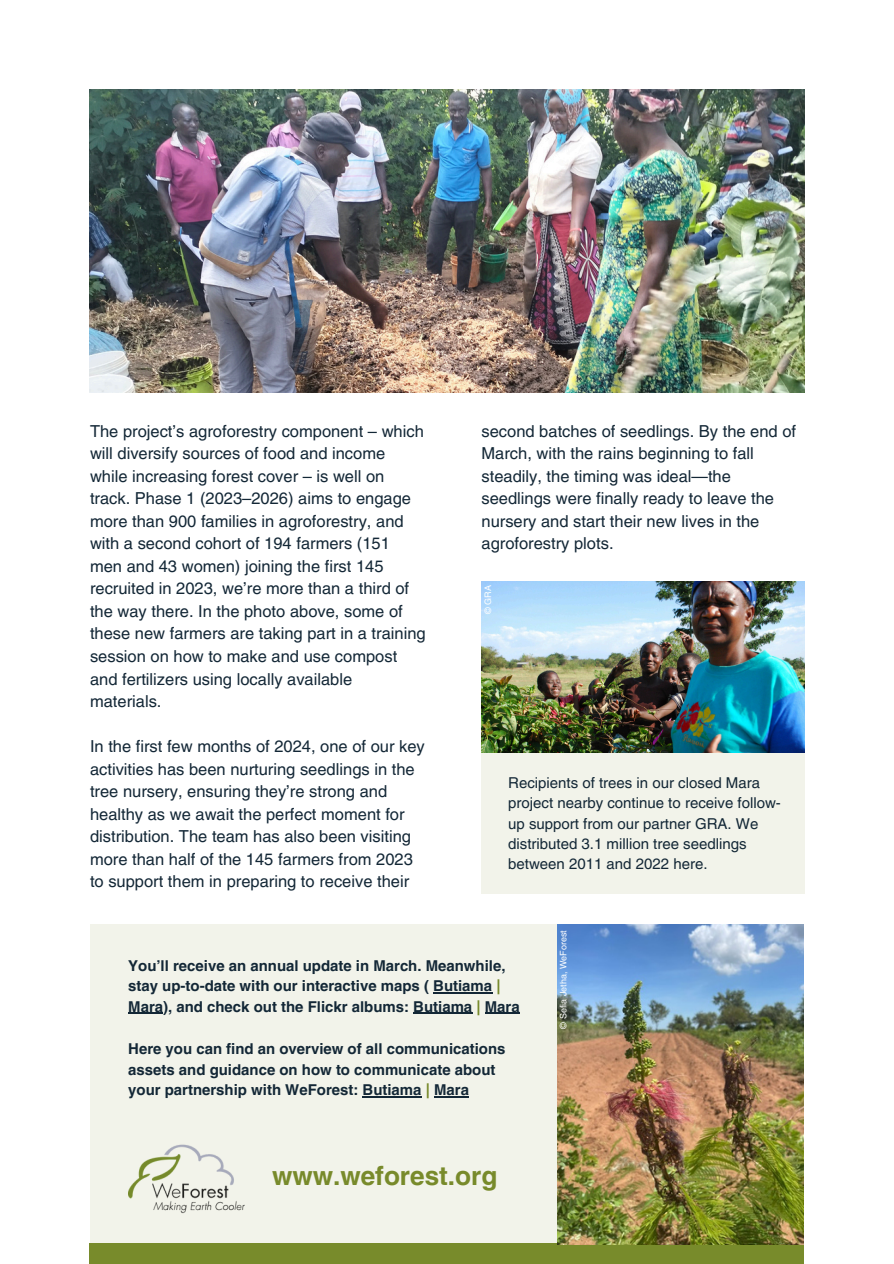
<style>
.page{position:relative;width:894px;height:1264px;background:#fff}
.page>*{position:absolute;margin:0;border:0;box-sizing:border-box;transform-origin:0 0}
.t1{font:700 26.1px "Helvetica LT Pro";color:#788a2b}
.t2{font:16.5px/22.5px "Helvetica LT Pro";color:#132736}
.t3{font:700 15px/20.2px "Helvetica LT Pro";color:#132736}
.t4{font:15px/20.2px "Helvetica LT Pro";color:#132736}
.t5{font:9px "Helvetica LT Pro";color:#fff}
.s1{color:#758828}
</style>
<div class="page">
<div style="left:90px;top:924px;width:713px;height:319px;background:#f2f3ea"></div>
<div style="left:89px;top:1243px;width:715px;height:20px;background:#788b2b"></div>
<img style="left:128px;top:1144px;width:116px;height:70px">
<img style="left:557px;top:924px;width:246px;height:320px">
<hr style="left:433px;top:992px;width:59px;height:1px;background:#132736">
<hr style="left:128px;top:1012px;width:35px;height:1px;background:#132736">
<hr style="left:413px;top:1012px;width:59px;height:1px;background:#132736">
<hr style="left:484px;top:1012px;width:35px;height:1px;background:#132736">
<hr style="left:362px;top:1096px;width:59px;height:1px;background:#132736">
<hr style="left:434px;top:1096px;width:35px;height:1px;background:#132736">
<img style="left:89px;top:89px;width:715px;height:303px">
<div style="left:481px;top:612px;width:323px;height:281px;background:#f2f3ea"></div>
<img style="left:481px;top:581px;width:323px;height:171px">
<p class="t2" style="left:90px;top:421px;width:337px">The project’s agroforestry component – which will diversify sources of food and income while increasing forest cover – is well on track. Phase 1 (2023–2026) aims to engage more than 900 families in agroforestry, and with a second cohort of 194 farmers (151 men and 43 women) joining the first 145 recruited in 2023, we’re more than a third of the way there. In the photo above, some of these new farmers are taking part in a training session on how to make and use compost and fertilizers using locally available materials.</p>
<p class="t2" style="left:90px;top:736px;width:336px">In the first few months of 2024, one of our key activities has been nurturing seedlings in the tree nursery, ensuring they’re strong and healthy as we await the perfect moment for distribution. The team has also been visiting more than half of the 145 farmers from 2023 to support them in preparing to receive their</p>
<h2 class="t2" style="left:481px;top:421px;width:316px">second batches of seedlings. By the end of March, with the rains beginning to fall steadily, the timing was ideal—the seedlings were finally ready to leave the nursery and start their new lives in the agroforestry plots.</h2>
<h1 class="t5" style="left:484px;top:613px;width:30px;rotate:-90deg">© GRA</h1>
<p class="t4" style="left:508px;top:774px;width:274px">Recipients of trees in our closed Mara project nearby continue to receive follow&shy;up support from our partner GRA. We distributed 3.1 million tree seedlings between 2011 and 2022 here.</p>
<h3 class="t3" style="left:128px;top:957px;width:393px">You’ll receive an annual update in March. Meanwhile, stay up-to-date with our interactive maps ( Butiama <span class="s1">|<br></span>Mara), and check out the Flickr albums: Butiama <span class="s1">|</span> Mara</h3>
<h3 class="t3" style="left:128px;top:1040px;width:378px">Here you can find an overview of all communications assets and guidance on how to communicate about your partnership with WeForest: Butiama <span class="s1">|</span> Mara</h3>
<h4 class="t1" style="left:272px;top:1166px;width:226px">www.weforest.org</h4>
<p class="t5" style="left:560px;top:1028px;width:100px;rotate:-90deg">© Sefia Jetha, WeForest</p>
</div>
